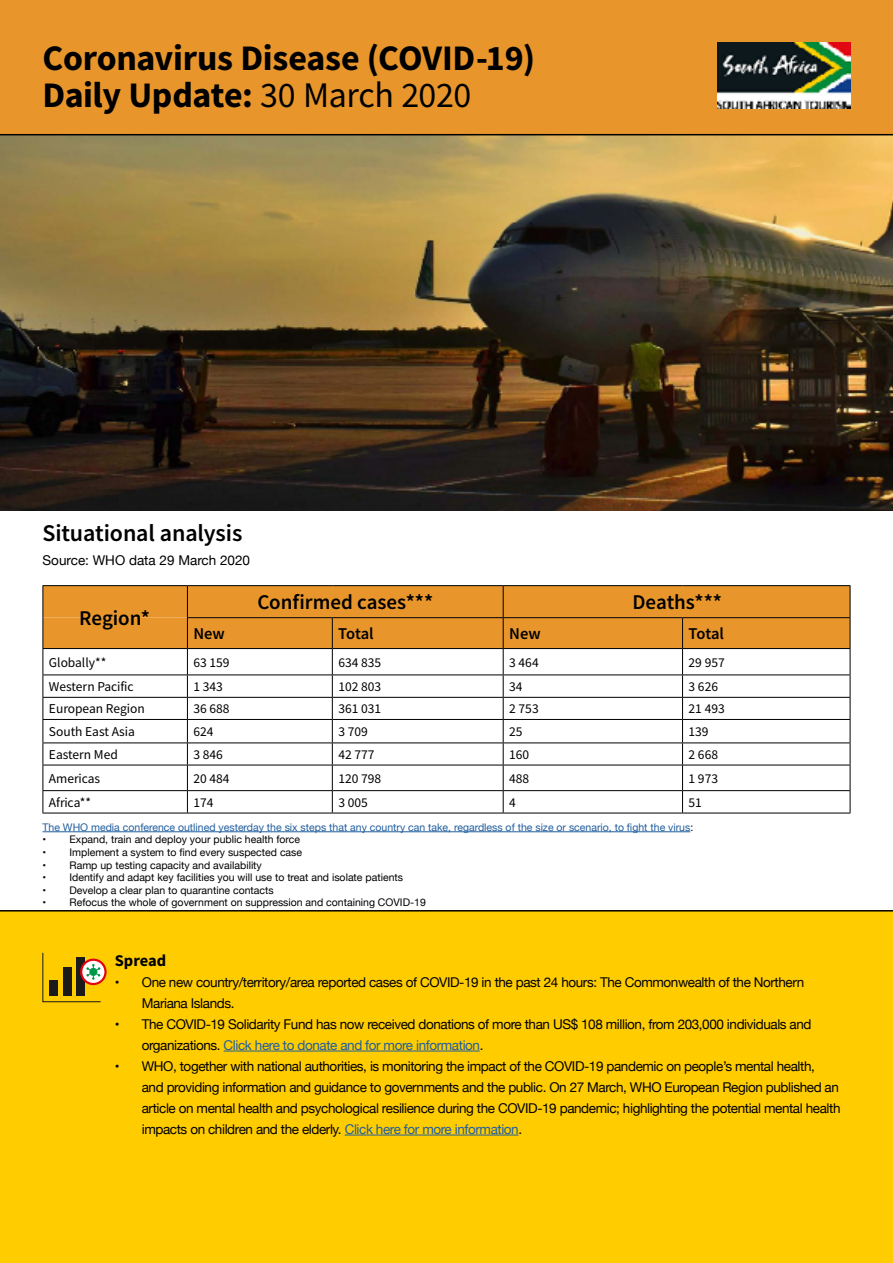
<style>
.page{position:relative;width:893px;height:1263px;background:#fff}
.page>*{position:absolute;margin:0;border:0;box-sizing:border-box;transform-origin:0 0}
.t1{font:36px/37px "Source Sans Variable";letter-spacing:.03em;color:#000}
.t2{font:24px "Source Sans Variable";letter-spacing:.025em;color:#000}
.t3{font:21px "Source Sans Variable";letter-spacing:.03em;color:#000}
.t4{font:16.5px "Source Sans Variable";letter-spacing:.03em;color:#000}
.t5{font:13.5px/21px "Helvetica Neue";letter-spacing:-.03em;color:#000}
.t6{font:13.5px "Source Sans Variable";letter-spacing:.025em;color:#000}
.t7{font:13.5px "Helvetica Neue";color:#000}
.t8{font:10.5px "Helvetica Neue";color:#000}
.t9{font:10.5px "Helvetica Neue";color:#215e9e}
.s1{color:#000}
.s2{color:#215e9e}
</style>
<div class="page">
<img style="left:0;top:135px;width:893px;height:375px">
<div style="left:0;top:910px;width:893px;height:353px;background:#fc0"></div>
<div style="left:0;top:0;width:893px;height:134px;background:#e8962b"></div>
<img style="left:717px;top:42px;width:133px;height:67px">
<hr style="left:43px;top:831px;width:647px;height:1px;background:#215e9e">
<hr style="left:0;top:134px;width:893px;height:1px;background:#000">
<hr style="left:43px;top:813px;width:144px;height:1px;background:#000">
<hr style="left:187px;top:813px;width:145px;height:1px;background:#000">
<hr style="left:332px;top:813px;width:171px;height:1px;background:#000">
<hr style="left:503px;top:813px;width:179px;height:1px;background:#000">
<hr style="left:43px;top:585px;width:144px;height:1px;background:#000">
<hr style="left:187px;top:585px;width:145px;height:1px;background:#000">
<hr style="left:332px;top:585px;width:171px;height:1px;background:#000">
<hr style="left:503px;top:585px;width:179px;height:1px;background:#000">
<hr style="left:682px;top:585px;width:168px;height:1px;background:#000">
<svg style="left:43px;top:586px;width:808px;height:227px"></svg>
<hr style="left:682px;top:813px;width:168px;height:1px;background:#000">
<hr style="left:224px;top:1051px;width:256px;height:1px;background:#215e9e">
<hr style="left:345px;top:1135px;width:173px;height:1px;background:#215e9e">
<svg style="left:81px;top:960px;width:25px;height:24px"></svg>
<div style="left:80px;top:958px;width:27px;height:27px;border:2px solid #e3030d;border-radius:50%"></div>
<svg style="left:42px;top:952px;width:59px;height:50px;background:#b9971f"></svg>
<h1 class="t1" style="left:43px;top:39px;width:491px">Coronavirus Disease (COVID-19)<br>Daily Update: 30 March 2020</h1>
<h2 class="t2" style="left:43px;top:519px;width:201px">Situational analysis</h2>
<p class="t7" style="left:43px;top:551px;width:209px">Source: WHO data 29 March 2020</p>
<h3 class="t3" style="left:79px;top:605px;width:71px">Region*</h3>
<h3 class="t3" style="left:257px;top:589px;width:176px">Confirmed cases***</h3>
<h3 class="t3" style="left:632px;top:589px;width:90px">Deaths***</h3>
<p class="t4" style="left:193px;top:624px;width:32px">New</p>
<p class="t4" style="left:338px;top:624px;width:36px">Total</p>
<p class="t4" style="left:509px;top:624px;width:32px">New</p>
<p class="t4" style="left:688px;top:624px;width:36px">Total</p>
<p class="t6" style="left:49px;top:654px;width:59px">Globally**</p>
<p class="t6" style="left:193px;top:654px;width:37px">63 159</p>
<p class="t6" style="left:338px;top:654px;width:44px">634 835</p>
<p class="t6" style="left:509px;top:654px;width:31px">3 464</p>
<p class="t6" style="left:688px;top:654px;width:37px">29 957</p>
<p class="t6" style="left:49px;top:678px;width:86px">Western Pacific</p>
<p class="t6" style="left:193px;top:678px;width:31px">1 343</p>
<p class="t6" style="left:338px;top:678px;width:44px">102 803</p>
<p class="t6" style="left:509px;top:678px;width:15px">34</p>
<p class="t6" style="left:688px;top:678px;width:31px">3 626</p>
<p class="t6" style="left:49px;top:701px;width:97px">European Region</p>
<p class="t6" style="left:193px;top:701px;width:37px">36 688</p>
<p class="t6" style="left:338px;top:701px;width:44px">361 031</p>
<p class="t6" style="left:509px;top:701px;width:31px">2 753</p>
<p class="t6" style="left:688px;top:701px;width:37px">21 493</p>
<p class="t6" style="left:49px;top:724px;width:87px">South East Asia</p>
<p class="t6" style="left:193px;top:724px;width:21px">624</p>
<p class="t6" style="left:338px;top:724px;width:31px">3 709</p>
<p class="t6" style="left:509px;top:724px;width:15px">25</p>
<p class="t6" style="left:688px;top:724px;width:21px">139</p>
<p class="t6" style="left:49px;top:746px;width:70px">Eastern Med</p>
<p class="t6" style="left:193px;top:746px;width:31px">3 846</p>
<p class="t6" style="left:338px;top:746px;width:37px">42 777</p>
<p class="t6" style="left:509px;top:746px;width:21px">160</p>
<p class="t6" style="left:688px;top:746px;width:31px">2 668</p>
<p class="t6" style="left:49px;top:770px;width:53px">Americas</p>
<p class="t6" style="left:193px;top:770px;width:37px">20 484</p>
<p class="t6" style="left:338px;top:770px;width:44px">120 798</p>
<p class="t6" style="left:509px;top:770px;width:21px">488</p>
<p class="t6" style="left:688px;top:770px;width:31px">1 973</p>
<p class="t6" style="left:49px;top:794px;width:43px">Africa**</p>
<p class="t6" style="left:193px;top:794px;width:21px">174</p>
<p class="t6" style="left:338px;top:794px;width:31px">3 005</p>
<p class="t6" style="left:509px;top:794px;width:8px">4</p>
<p class="t6" style="left:688px;top:794px;width:15px">51</p>
<p class="t9" style="left:43px;top:819px;width:652px">The WHO media conference outlined yesterday the six steps that any country can take, regardless of the size or scenario, to fight the virus<span class="s1">:</span></p>
<p class="t8" style="left:43px;top:832px;width:259px">• Expand, train and deploy your public health force</p>
<p class="t8" style="left:43px;top:845px;width:261px">• Implement a system to find every suspected case</p>
<p class="t8" style="left:43px;top:857px;width:221px">• Ramp up testing capacity and availability</p>
<p class="t8" style="left:43px;top:870px;width:362px">• Identify and adapt key facilities you will use to treat and isolate patients</p>
<p class="t8" style="left:43px;top:882px;width:233px">• Develop a clear plan to quarantine contacts</p>
<p class="t8" style="left:43px;top:895px;width:385px">• Refocus the whole of government on suppression and containing COVID-19</p>
<p class="t4" style="left:115px;top:950px;width:53px">Spread</p>
<p class="t5" style="left:142px;top:972px;width:664px;text-indent:-27px">• One new country/territory/area reported cases of COVID-19 in the past 24 hours: The Commonwealth of the Northern<br>Mariana Islands.</p>
<p class="t5" style="left:142px;top:1014px;width:671px;text-indent:-27px">• The COVID-19 Solidarity Fund has now received donations of more than US$ 108 million, from 203,000 individuals and organizations. <span class="s2">Click here to donate and for more information</span>.</p>
<p class="t5" style="left:142px;top:1056px;width:700px;text-indent:-27px">• WHO, together with national authorities, is monitoring the impact of the COVID-19 pandemic on people’s mental health,<br>and providing information and guidance to governments and the public. On 27 March, WHO European Region published an article on mental health and psychological resilience during the COVID-19 pandemic; highlighting the potential mental health impacts on children and the elderly. <span class="s2">Click here for more information</span>.</p>
</div>
